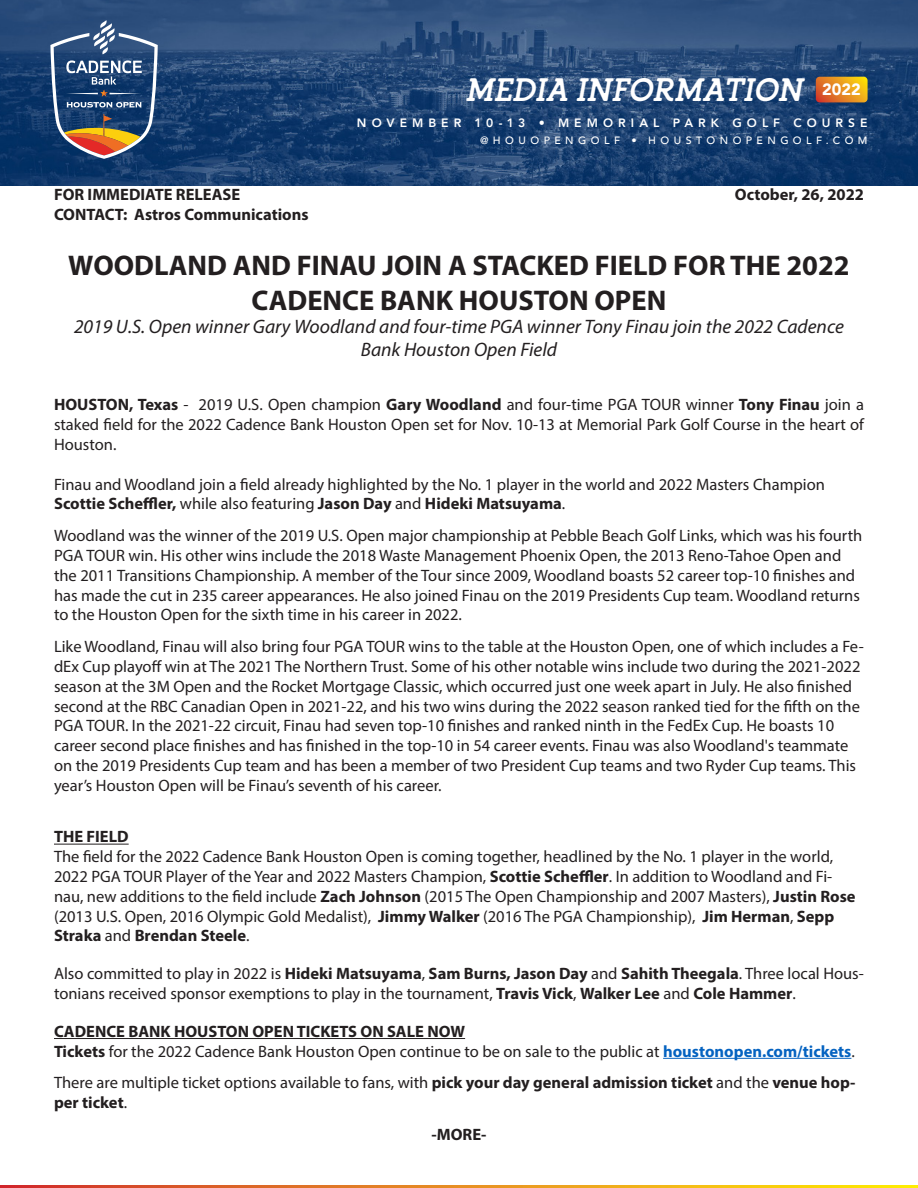
<style>
.page{position:relative;width:918px;height:1188px;background:#fff}
.page>*{position:absolute;margin:0;border:0;box-sizing:border-box;transform-origin:0 0}
.t1{font:30.3px "Reshifter V2";color:#fff}
.paragraph{font:700 28.5px/34.2px "Myriad Pro";color:#231f20;text-align:center}
.paragraph-2{font:italic 19.5px/23.4px "Myriad Pro";color:#231f20;text-align:center}
.t2{font:16.5px/19.8px "Myriad Pro";color:#231f20}
.t3{font:700 16.5px "Myriad Pro";color:#231f20}
.t4{font:800 12.15px "Avenir";letter-spacing:.415em;color:#fff}
.t5{font:500 10.65px "Avenir";letter-spacing:.42em;color:#fff}
.s1{font-weight:700}
.s2{font-weight:700;color:#0563c1}
</style>
<div class="page">
<img style="left:0;top:0;width:918px;height:185px">
<svg style="left:816px;top:77px;width:52px;height:25px"></svg>
<svg style="left:0;top:1186px;width:918px;height:2px;background:#e78e1d"></svg>
<svg style="left:50px;top:20px;width:108px;height:139px;background:#4d607d"></svg>
<hr style="left:54px;top:844px;width:75px;height:1px;background:#231f20">
<hr style="left:54px;top:1038px;width:411px;height:1px;background:#231f20">
<hr style="left:663px;top:1058px;width:188px;height:1px;background:#0563c1">
<p class="t1" style="left:465px;top:71px;width:397px">MEDIA INFORMATION <sup>2022</sup></p>
<p class="t4" style="left:357px;top:114px;width:512px">NOVEMBER 10-13 • MEMORIAL PARK GOLF COURSE</p>
<p class="t5" style="left:480px;top:131px;width:389px">@HOUOPENGOLF • HOUSTONOPENGOLF.COM</p>
<p class="t3" style="left:54px;top:184px;width:188px">FOR IMMEDIATE RELEASE</p>
<p class="t3" style="left:735px;top:184px;width:131px">October, 26, 2022</p>
<p class="t3" style="left:54px;top:203px;width:256px">CONTACT: Astros Communications</p>
<p class="paragraph" style="left:68px;top:248px;width:783px">WOODLAND AND FINAU JOIN A STACKED FIELD FOR THE 2022<br>CADENCE BANK HOUSTON OPEN</p>
<p class="paragraph-2" style="left:74px;top:315px;width:771px">2019 U.S. Open winner Gary Woodland and four-time PGA winner Tony Finau join the 2022 Cadence<br>Bank Houston Open Field</p>
<p class="t2" style="left:54px;top:395px;width:812px;text-align:justify"><span class="s1">HOUSTON, Texas</span> - 2019 U.S. Open champion <span class="s1">Gary Woodland</span> and four-time PGA TOUR winner <span class="s1">Tony Finau</span> join a staked field for the 2022 Cadence Bank Houston Open set for Nov. 10-13 at Memorial Park Golf Course in the heart of Houston.</p>
<p class="t2" style="left:54px;top:474px;width:772px">Finau and Woodland join a field already highlighted by the No. 1 player in the world and 2022 Masters Champion<br><span class="s1">Scottie Scheffler,</span> while also featuring <span class="s1">Jason Day</span> and <span class="s1">Hideki Matsuyama</span>.</p>
<p class="t2" style="left:54px;top:526px;width:810px">Woodland was the winner of the 2019 U.S. Open major championship at Pebble Beach Golf Links, which was his fourth PGA TOUR win. His other wins include the 2018 Waste Management Phoenix Open, the 2013 Reno-Tahoe Open and the 2011 Transitions Championship. A member of the Tour since 2009, Woodland boasts 52 career top-10 finishes and has made the cut in 235 career appearances. He also joined Finau on the 2019 Presidents Cup team. Woodland returns to the Houston Open for the sixth time in his career in 2022.</p>
<p class="t2" style="left:54px;top:637px;width:811px">Like Woodland, Finau will also bring four PGA TOUR wins to the table at the Houston Open, one of which includes a Fe&shy;dEx Cup playoff win at The 2021 The Northern Trust. Some of his other notable wins include two during the 2021-2022 season at the 3M Open and the Rocket Mortgage Classic, which occurred just one week apart in July. He also finished second at the RBC Canadian Open in 2021-22, and his two wins during the 2022 season ranked tied for the fifth on the PGA TOUR. In the 2021-22 circuit, Finau had seven top-10 finishes and ranked ninth in the FedEx Cup. He boasts 10 career second place finishes and has finished in the top-10 in 54 career events. Finau was also Woodland's teammate on the 2019 Presidents Cup team and has been a member of two President Cup teams and two Ryder Cup teams. This year’s Houston Open will be Finau’s seventh of his career.</p>
<p class="t2" style="left:54px;top:827px;width:803px"><span class="s1">THE FIELD<br></span>The field for the 2022 Cadence Bank Houston Open is coming together, headlined by the No. 1 player in the world, 2022 PGA TOUR Player of the Year and 2022 Masters Champion, <span class="s1">Scottie Scheffler</span>. In addition to Woodland and Fi&shy;nau, new additions to the field include <span class="s1">Zach Johnson</span> (2015 The Open Championship and 2007 Masters), <span class="s1">Justin Rose </span>(2013 U.S. Open, 2016 Olympic Gold Medalist), <span class="s1">Jimmy Walker</span> (2016 The PGA Championship), <span class="s1">Jim Herman</span>, <span class="s1">Sepp Straka</span> and <span class="s1">Brendan Steele</span>.</p>
<p class="t2" style="left:54px;top:964px;width:811px">Also committed to play in 2022 is <span class="s1">Hideki Matsuyama</span>, <span class="s1">Sam Burns, Jason Day</span> and <span class="s1">Sahith Theegala</span>. Three local Hous&shy;tonians received sponsor exemptions to play in the tournament, <span class="s1">Travis Vick</span>, <span class="s1">Walker Lee</span> and <span class="s1">Cole Hammer</span>.</p>
<p class="t2" style="left:54px;top:1021px;width:802px"><span class="s1">CADENCE BANK HOUSTON OPEN TICKETS ON SALE NOW<br>Tickets</span> for the 2022 Cadence Bank Houston Open continue to be on sale to the public at <span class="s2">houstonopen.com/tickets</span>.</p>
<p class="t2" style="left:54px;top:1073px;width:803px">There are multiple ticket options available to fans, with <span class="s1">pick your day general admission ticket</span> and the <span class="s1">venue hop&shy;per ticket</span>.</p>
<p class="t3" style="left:431px;top:1124px;width:57px">-MORE-</p>
</div>
